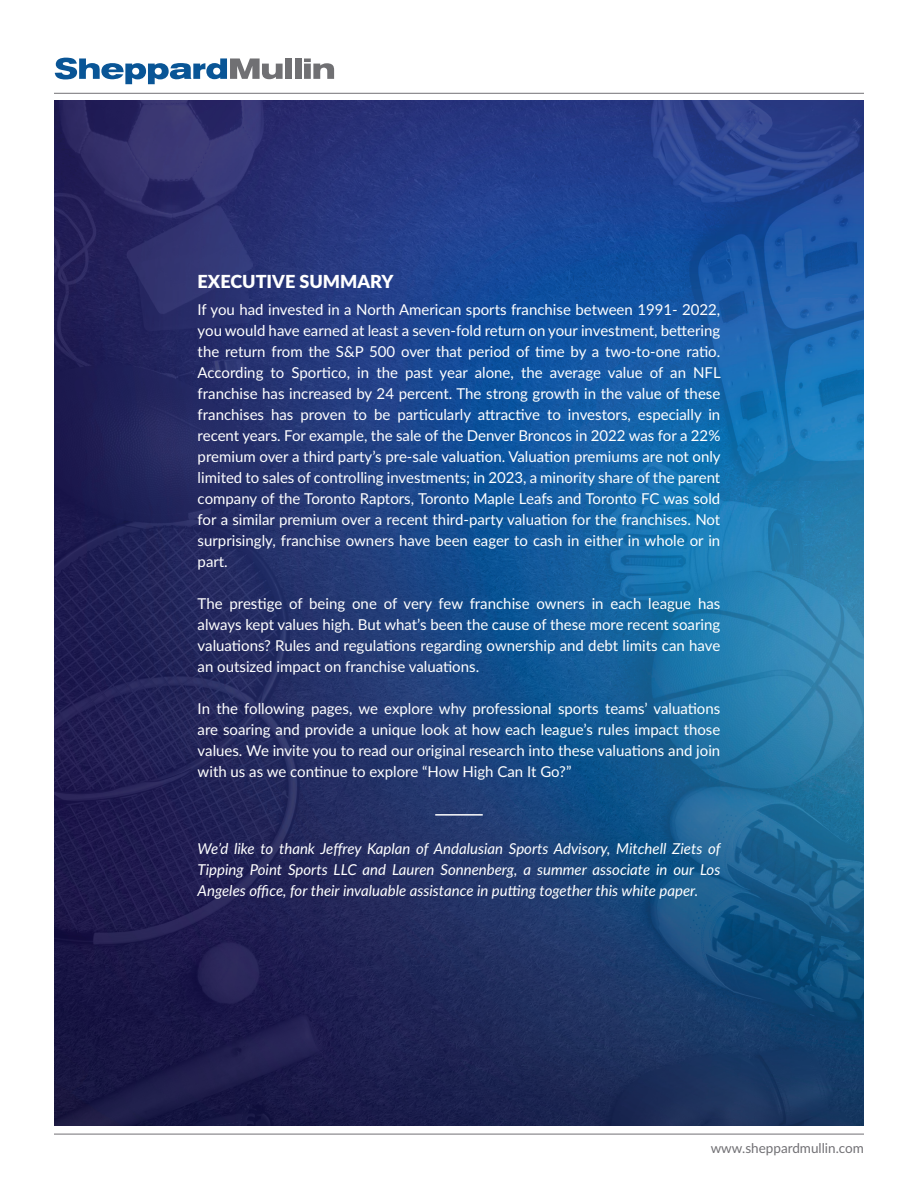
<style>
.page{position:relative;width:918px;height:1188px;background:#fff}
.page>*{position:absolute;margin:0;border:0;box-sizing:border-box;transform-origin:0 0}
.t1{font:900 18px "Lato";color:#fff}
.t2{font:15px/21px "Lato";color:#fff;text-align:justify}
.t3{font:italic 15px/21px "Lato";color:#fff;text-align:justify}
.t4{font:13.5px "Lato";color:#717074}
</style>
<div class="page">
<img style="left:54px;top:101px;width:810px;height:1024px">
<svg style="left:55px;top:58px;width:228px;height:26px"></svg>
<div style="left:285px;top:58px;width:7px;height:21px;background:#707073"></div>
<div style="left:295px;top:58px;width:6px;height:21px;background:#707073"></div>
<svg style="left:304px;top:58px;width:30px;height:21px"></svg>
<hr style="left:54px;top:93px;width:810px;height:1px;background:#717074">
<hr style="left:54px;top:1134px;width:810px;height:1px;background:#717074">
<hr style="left:435px;top:814px;width:48px;height:2px;background:#fff">
<p class="t1" style="left:198px;top:268px;width:197px">EXECUTIVE SUMMARY</p>
<p class="t2" style="left:198px;top:298px;width:525px">If you had invested in a North American sports franchise between 1991- 2022, you would have earned at least a seven-fold return on your investment, bettering the return from the S&amp;P 500 over that period of time by a two-to-one ratio.<br>According to Sportico, in the past year alone, the average value of an NFL franchise has increased by 24 percent. The strong growth in the value of these franchises has proven to be particularly attractive to investors, especially in recent years. For example, the sale of the Denver Broncos in 2022 was for a 22% premium over a third party’s pre-sale valuation. Valuation premiums are not only limited to sales of controlling investments; in 2023, a minority share of the parent company of the Toronto Raptors, Toronto Maple Leafs and Toronto FC was sold for a similar premium over a recent third-party valuation for the franchises. Not surprisingly, franchise owners have been eager to cash in either in whole or in part.</p>
<p class="t2" style="left:198px;top:592px;width:524px">The prestige of being one of very few franchise owners in each league has always kept values high. But what’s been the cause of these more recent soaring valuations? Rules and regulations regarding ownership and debt limits can have an outsized impact on franchise valuations.</p>
<p class="t2" style="left:198px;top:697px;width:524px">In the following pages, we explore why professional sports teams’ valuations are soaring and provide a unique look at how each league’s rules impact those values. We invite you to read our original research into these valuations and join with us as we continue to explore “How High Can It Go?”</p>
<p class="t3" style="left:198px;top:837px;width:524px">We’d like to thank Jeffrey Kaplan of Andalusian Sports Advisory, Mitchell Ziets of Tipping Point Sports LLC and Lauren Sonnenberg, a summer associate in our Los Angeles office, for their invaluable assistance in putting together this white paper.</p>
<p class="t4" style="left:711px;top:1138px;width:155px">www.sheppardmullin.com</p>
</div>
